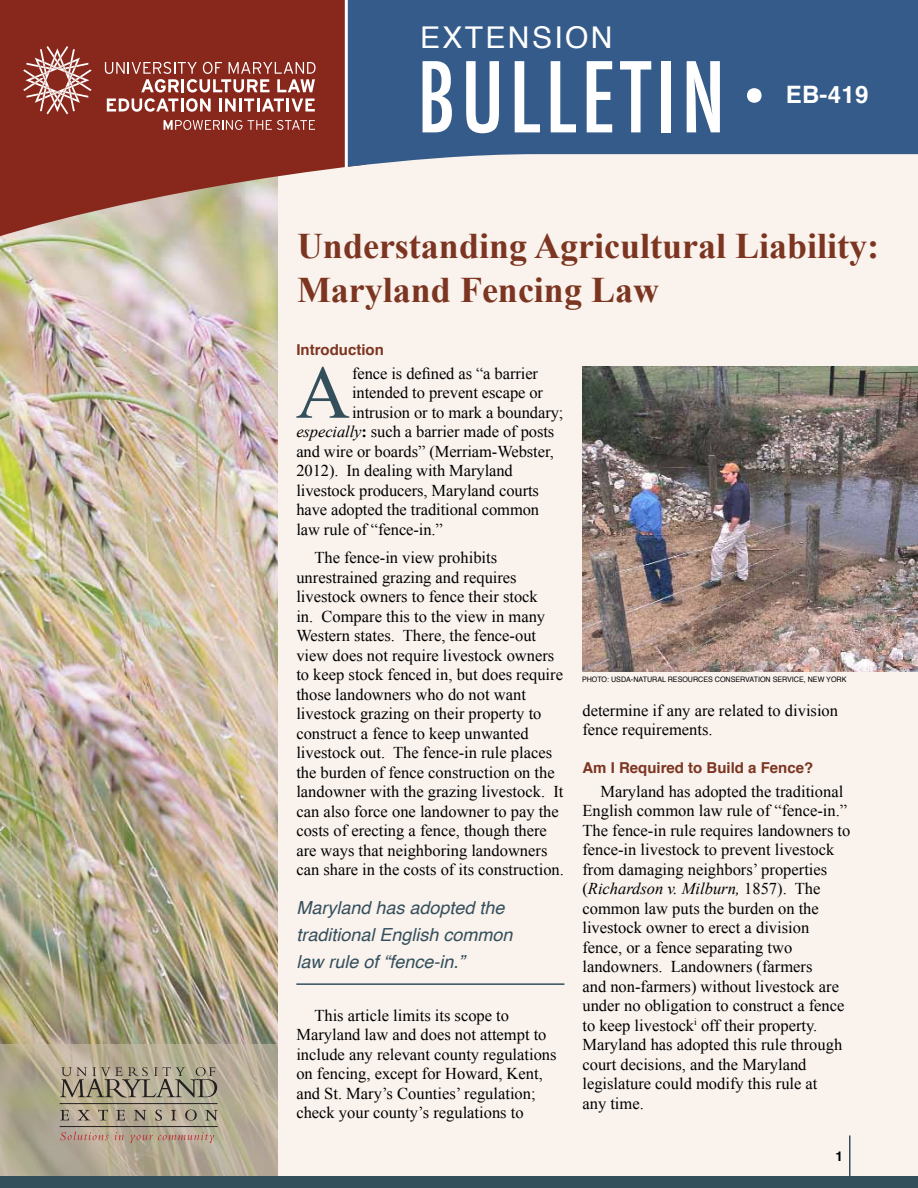
<style>
.page{position:relative;width:918px;height:1188px;background:#f9f2ed}
.page>*{position:absolute;margin:0;border:0;box-sizing:border-box;transform-origin:0 0}
.t1{font:500 condensed 94.5px "Futura";letter-spacing:.05em;color:#fff}
.t2{font:75.45px "Times New Roman";color:#344f5c}
.t3{font:700 36px/43.5px "Times New Roman";color:#7c3520}
.t4{font:30px "Helvetica";letter-spacing:.08em;color:#fff}
.t5{font:700 24px "Helvetica";color:#fff}
.t6{font:italic 18px/27px "Helvetica";color:#344f5c}
.t7{font:16.5px/19.5px "Times New Roman";color:#000}
.t8{font:italic 16.5px "Times New Roman";color:#000}
.t9{font:700 15px "Helvetica";color:#7c3520}
.t10{font:700 13.5px "Helvetica";color:#000}
.t11{font:7.5px "Helvetica";color:#000;scale:.95 1}
.s1{font-size:67.5px}
.s2{font-style:italic}
.s3{font-weight:700}
.s4{font-style:normal}
</style>
<div class="page">
<hr style="left:849px;top:1136px;width:1px;height:40px;background:#344f5c">
<img style="left:0;top:236px;width:277px;height:808px">
<svg style="left:0;top:1044px;width:278px;height:132px;background:#b3aa94"></svg>
<div style="left:0;top:1176px;width:918px;height:12px;background:#344f5c"></div>
<hr style="left:296px;top:983px;width:268px;height:2px;background:#344f5c">
<svg style="left:0;top:0;width:345px;height:236px;background:#9f584a"></svg>
<div style="left:348px;top:0;width:570px;height:167px;background:#355b8a"></div>
<hr style="left:345px;top:0;width:3px;height:167px;background:#fff">
<img style="left:16px;top:34px;width:314px;height:108px">
<img style="left:26px;top:1059px;width:229px;height:96px">
<img style="left:582px;top:366px;width:336px;height:306px">
<p class="t4" style="left:420px;top:14px;width:194px">EXTENSION</p>
<p class="t1" style="left:417px;top:37px;width:310px">BULLETIN</p>
<p class="t5" style="left:742px;top:75px;width:128px"><span class="s1">•</span> EB-419</p>
<h1 class="t3" style="left:297px;top:224px;width:584px">Understanding Agricultural Liability:<br>Maryland Fencing Law</h1>
<h2 class="t9" style="left:296px;top:337px;width:89px">Introduction</h2>
<h2 class="t2" style="left:296px;top:342px;width:56px">A</h2>
<p class="t7" style="left:352px;top:363px;width:187px">fence is defined as “a barrier</p>
<p class="t7" style="left:352px;top:383px;width:193px">intended to prevent escape or</p>
<p class="t7" style="left:352px;top:402px;width:213px">intrusion or to mark a boundary;</p>
<p class="t7" style="left:296px;top:422px;width:259px"><span class="s2">especially</span><span class="s3">:</span> such a barrier made of posts</p>
<p class="t7" style="left:296px;top:441px;width:259px">and wire or boards” (Merriam-Webster,</p>
<p class="t7" style="left:296px;top:461px;width:218px">2012). In dealing with Maryland</p>
<p class="t7" style="left:296px;top:480px;width:244px">livestock producers, Maryland courts</p>
<p class="t7" style="left:296px;top:500px;width:244px">have adopted the traditional common</p>
<p class="t7" style="left:296px;top:519px;width:148px">law rule of “fence-in.”</p>
<p class="t7" style="left:296px;top:548px;width:269px;text-indent:18px">The fence-in view prohibits unrestrained grazing and requires livestock owners to fence their stock<br>in. Compare this to the view in many Western states. There, the fence-out view does not require livestock owners to keep stock fenced in, but does require those landowners who do not want livestock grazing on their property to construct a fence to keep unwanted livestock out. The fence-in rule places the burden of fence construction on the landowner with the grazing livestock. It can also force one landowner to pay the costs of erecting a fence, though there are ways that neighboring landowners can share in the costs of its construction.</p>
<p class="t11" style="left:582px;top:674px;width:280px">PHOTO: USDA-NATURAL RESOURCES CONSERVATION SERVICE, NEW YORK</p>
<p class="t7" style="left:582px;top:700px;width:257px">determine if any are related to division fence requirements.</p>
<h2 class="t9" style="left:582px;top:755px;width:232px">Am I Required to Build a Fence?</h2>
<p class="t7" style="left:582px;top:781px;width:270px;text-indent:18px">Maryland has adopted the traditional English common law rule of “fence-in.” The fence-in rule requires landowners to fence-in livestock to prevent livestock from damaging neighbors’ properties</p>
<p class="t8" style="left:582px;top:877px;width:240px"><span class="s4">(</span>Richardson v. Milburn, <span class="s4">1857). The</span></p>
<p class="t7" style="left:582px;top:898px;width:264px">common law puts the burden on the livestock owner to erect a division fence, or a fence separating two landowners. Landowners (farmers<br>and non-farmers) without livestock are under no obligation to construct a fence to keep livestock<sup>i</sup> off their property.<br>Maryland has adopted this rule through court decisions, and the Maryland legislature could modify this rule at any time.</p>
<p class="t6" style="left:296px;top:895px;width:218px">Maryland has adopted the traditional English common law rule of “fence-in.”</p>
<p class="t7" style="left:296px;top:1005px;width:262px;text-indent:18px">This article limits its scope to Maryland law and does not attempt to include any relevant county regulations on fencing, except for Howard, Kent, and St. Mary’s Counties’ regulation; check your county’s regulations to</p>
<p class="t10" style="left:835px;top:1145px;width:9px">1</p>
</div>
